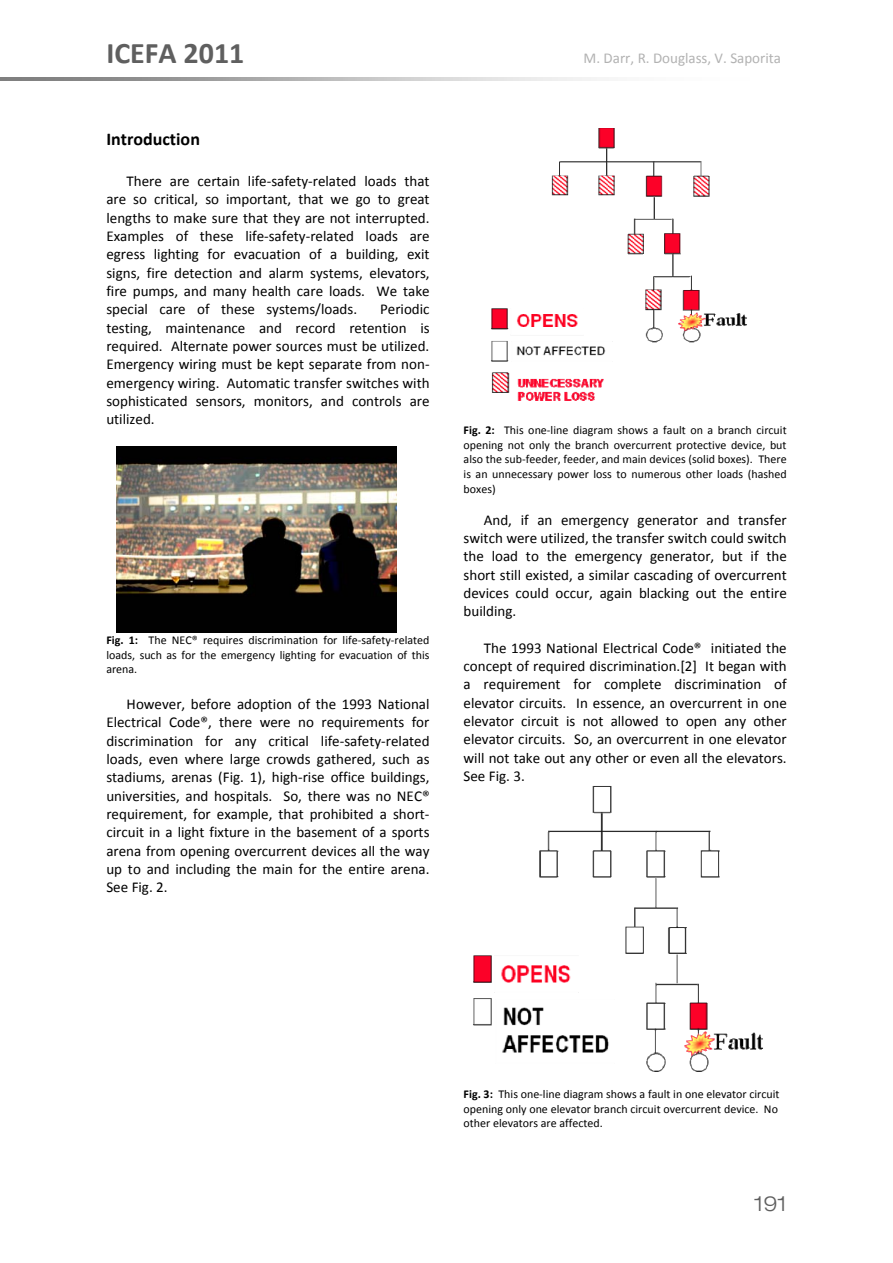
<style>
.page{position:relative;width:893px;height:1263px;background:#fff}
.page>*{position:absolute;margin:0;border:0;box-sizing:border-box;transform-origin:0 0}
.t1{font:700 30px "Calibri";color:#5f5f5f}
.t2{font:300 expanded 21px "Helvetica 43";color:#5f5f5f}
.t3{font:700 18px "Calibri";color:#000}
.t4{font:15px/18.3px "Calibri";color:#000;text-align:justify}
.t5{font:15px "Calibri";color:#b2b2b2}
.t6{font:12px/14.7px "Calibri";color:#000;text-align:justify}
.s1{font-weight:700}
</style>
<div class="page">
<img style="left:117px;top:447px;width:279px;height:186px">
<img style="left:491px;top:129px;width:256px;height:272px">
<img style="left:473px;top:786px;width:290px;height:286px">
<h1 class="t1" style="left:106px;top:40px;width:140px">ICEFA 2011</h1>
<p class="t5" style="left:583px;top:51px;width:199px">M. Darr, R. Douglass, V. Saporita</p>
<p class="t3" style="left:106px;top:132px;width:95px">Introduction</p>
<p class="t4" style="left:106px;top:173px;width:325px;text-indent:20px">There are certain life‐safety‐related loads that are so critical, so important, that we go to great lengths to make sure that they are not interrupted.<br>Examples of these life‐safety‐related loads are egress lighting for evacuation of a building, exit signs, fire detection and alarm systems, elevators, fire pumps, and many health care loads. We take special care of these systems/loads.</p>
<p class="t4" style="left:106px;top:301px;width:325px;text-indent:274px">Periodic testing, maintenance and record retention is required. Alternate power sources must be utilized.<br>Emergency wiring must be kept separate from non‐ emergency wiring. Automatic transfer switches with sophisticated sensors, monitors, and controls are utilized.</p>
<p class="t6" style="left:106px;top:634px;width:325px"><span class="s1">Fig. 1:</span> The NEC® requires discrimination for life‐safety‐related loads, such as for the emergency lighting for evacuation of this arena.</p>
<p class="t4" style="left:106px;top:696px;width:325px;text-indent:20px">However, before adoption of the 1993 National Electrical Code®, there were no requirements for discrimination for any critical life‐safety‐related loads, even where large crowds gathered, such as stadiums, arenas (Fig. 1), high‐rise office buildings, universities, and hospitals. So, there was no NEC® requirement, for example, that prohibited a short‐ circuit in a light fixture in the basement of a sports arena from opening overcurrent devices all the way up to and including the main for the entire arena.<br>See Fig. 2.</p>
<p class="t6" style="left:464px;top:424px;width:325px"><span class="s1">Fig. 2:</span> This one‐line diagram shows a fault on a branch circuit opening not only the branch overcurrent protective device, but also the sub‐feeder, feeder, and main devices (solid boxes). There is an unnecessary power loss to numerous other loads (hashed boxes)</p>
<p class="t4" style="left:463px;top:512px;width:325px;text-indent:20px">And, if an emergency generator and transfer switch were utilized, the transfer switch could switch the load to the emergency generator, but if the short still existed, a similar cascading of overcurrent devices could occur, again blacking out the entire building.</p>
<p class="t4" style="left:463px;top:640px;width:325px;text-indent:20px">The 1993 National Electrical Code® initiated the concept of required discrimination.[2] It began with a requirement for complete discrimination of elevator circuits. In essence, an overcurrent in one elevator circuit is not allowed to open any other elevator circuits. So, an overcurrent in one elevator will not take out any other or even all the elevators.<br>See Fig. 3.</p>
<p class="t6" style="left:464px;top:1088px;width:317px;text-align:left"><span class="s1">Fig. 3:</span> This one‐line diagram shows a fault in one elevator circuit opening only one elevator branch circuit overcurrent device. No other elevators are affected.</p>
<h2 class="t2" style="left:754px;top:1196px;width:34px">191</h2>
</div>
